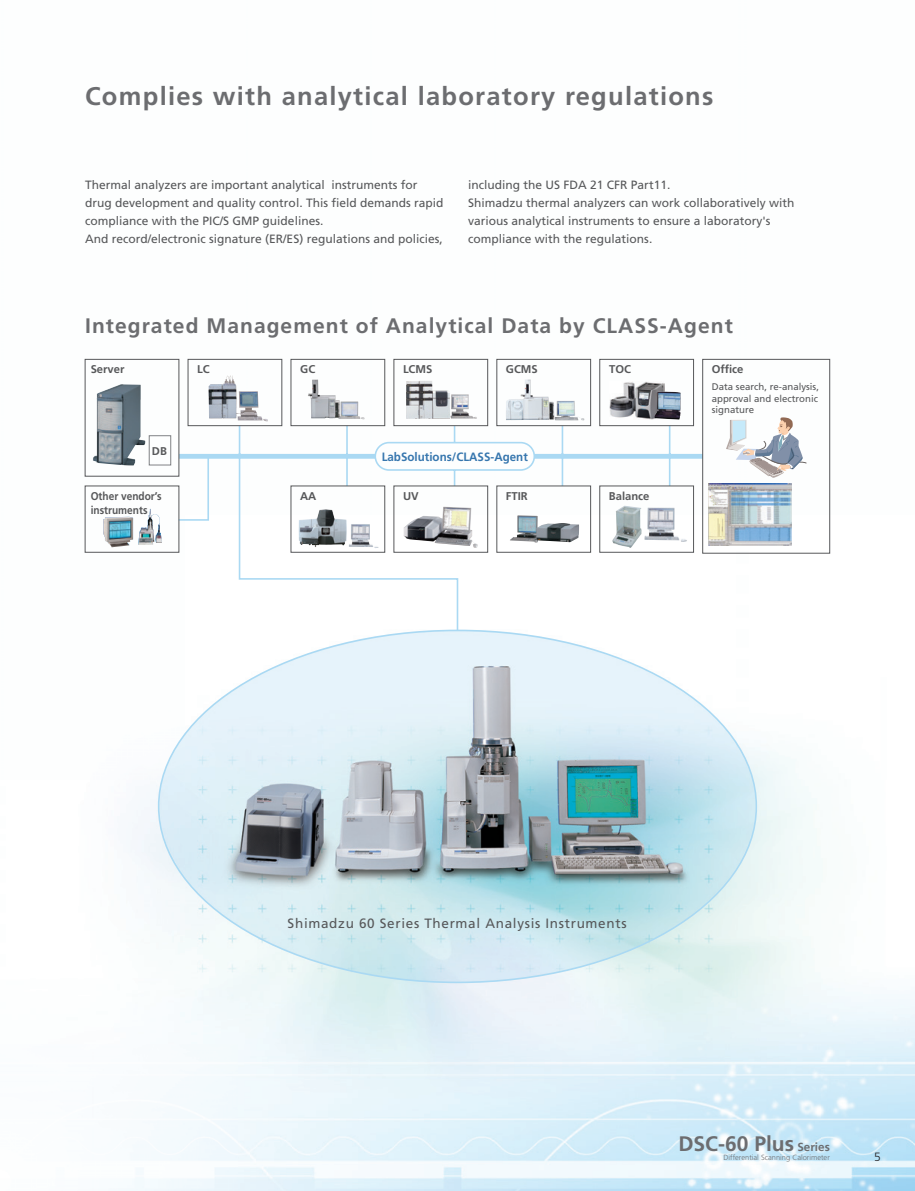
<style>
.page{position:relative;width:915px;height:1191px;background:#fff}
.page>*{position:absolute;margin:0;border:0;box-sizing:border-box;transform-origin:0 0}
.t1{font:700 25.5px "Frutiger";letter-spacing:.05em;color:#6c6d70}
.t2{font:700 21px "Frutiger";letter-spacing:.05em;color:#6c6d70}
.t3{font:700 21px "Frutiger";color:#6c6d70}
.t4{font:13.5px "Frutiger";letter-spacing:.05em;color:#57585a}
.t5{font:12px/18px "Frutiger";color:#57585a}
.t6{font:700 12px "Frutiger";color:#3676ae;scale:.96 1}
.t7{font:300 12px "Frutiger";color:#231f20}
.t8{font:700 11.25px "Frutiger";color:#57585a}
.t9{font:700 11.25px/13.5px "Frutiger";color:#57585a;scale:.9 1}
.t10{font:9.6px/11.6px "Frutiger";color:#57585a;text-align:justify}
.t11{font:300 7.5px "Frutiger";color:#6c6d70}
.s1{font-size:11.7px}
</style>
<div class="page">
<img style="left:84px;top:358px;width:830px;height:833px">
<svg style="left:177px;top:553px;width:494px;height:79px"></svg>
<svg style="left:85px;top:359px;width:744px;height:194px"></svg>
<div style="left:149px;top:435px;width:22px;height:30px;border:1px solid #808285"></div>
<img style="left:103px;top:509px;width:59px;height:38px">
<img style="left:609px;top:381px;width:55px;height:39px">
<img style="left:654px;top:391px;width:26px;height:28px">
<img style="left:612px;top:506px;width:29px;height:42px">
<img style="left:644px;top:507px;width:43px;height:35px">
<img style="left:298px;top:509px;width:80px;height:39px">
<img style="left:403px;top:507px;width:75px;height:41px">
<svg style="left:725px;top:417px;width:81px;height:61px"></svg>
<img style="left:93px;top:384px;width:52px;height:81px">
<img style="left:707px;top:484px;width:83px;height:62px">
<img style="left:208px;top:375px;width:60px;height:46px">
<img style="left:406px;top:381px;width:71px;height:38px">
<img style="left:509px;top:515px;width:70px;height:27px">
<h1 class="t1" style="left:85px;top:85px;width:629px">Complies with analytical laboratory regulations</h1>
<p class="t5" style="left:85px;top:177px;width:360px">Thermal analyzers are important analytical instruments for drug development and quality control. This field demands rapid compliance with the PIC/S GMP guidelines.<br>And record/electronic signature (ER/ES) regulations and policies,</p>
<p class="t5" style="left:468px;top:177px;width:328px">including the US FDA 21 CFR Part11.<br>Shimadzu thermal analyzers can work collaboratively with various analytical instruments to ensure a laboratory's compliance with the regulations.</p>
<h2 class="t2" style="left:85px;top:317px;width:649px">Integrated Management of Analytical Data by CLASS-Agent</h2>
<p class="t8" style="left:91px;top:365px;width:35px">Server</p>
<p class="t8" style="left:197px;top:365px;width:14px">LC</p>
<p class="t8" style="left:300px;top:365px;width:16px">GC</p>
<p class="t8" style="left:403px;top:365px;width:31px">LCMS</p>
<p class="t8" style="left:505px;top:365px;width:33px">GCMS</p>
<p class="t8" style="left:609px;top:365px;width:23px">TOC</p>
<p class="t8" style="left:152px;top:446px;width:16px">DB</p>
<p class="t6" style="left:381px;top:451px;width:154px">LabSolutions/CLASS-Agent</p>
<p class="t9" style="left:91px;top:490px;width:80px">Other vendor’s instruments</p>
<p class="t8" style="left:300px;top:492px;width:18px">AA</p>
<p class="t8" style="left:403px;top:492px;width:17px">UV</p>
<p class="t8" style="left:506px;top:492px;width:23px">FTIR</p>
<p class="t8" style="left:608px;top:492px;width:42px">Balance</p>
<p class="t8" style="left:711px;top:365px;width:33px">Office</p>
<p class="t10" style="left:711px;top:382px;width:109px">Data search, re-analysis, approval and electronic signature</p>
<p class="t4" style="left:287px;top:918px;width:340px">Shimadzu 60 Series Thermal Analysis Instruments</p>
<h2 class="t3" style="left:678px;top:1135px;width:153px">DSC-60 Plus <span class="s1">Series</span></h2>
<p class="t11" style="left:723px;top:1154px;width:108px">Differential Scanning Calorimeter</p>
<p class="t7" style="left:873px;top:1152px;width:8px">5</p>
</div>
